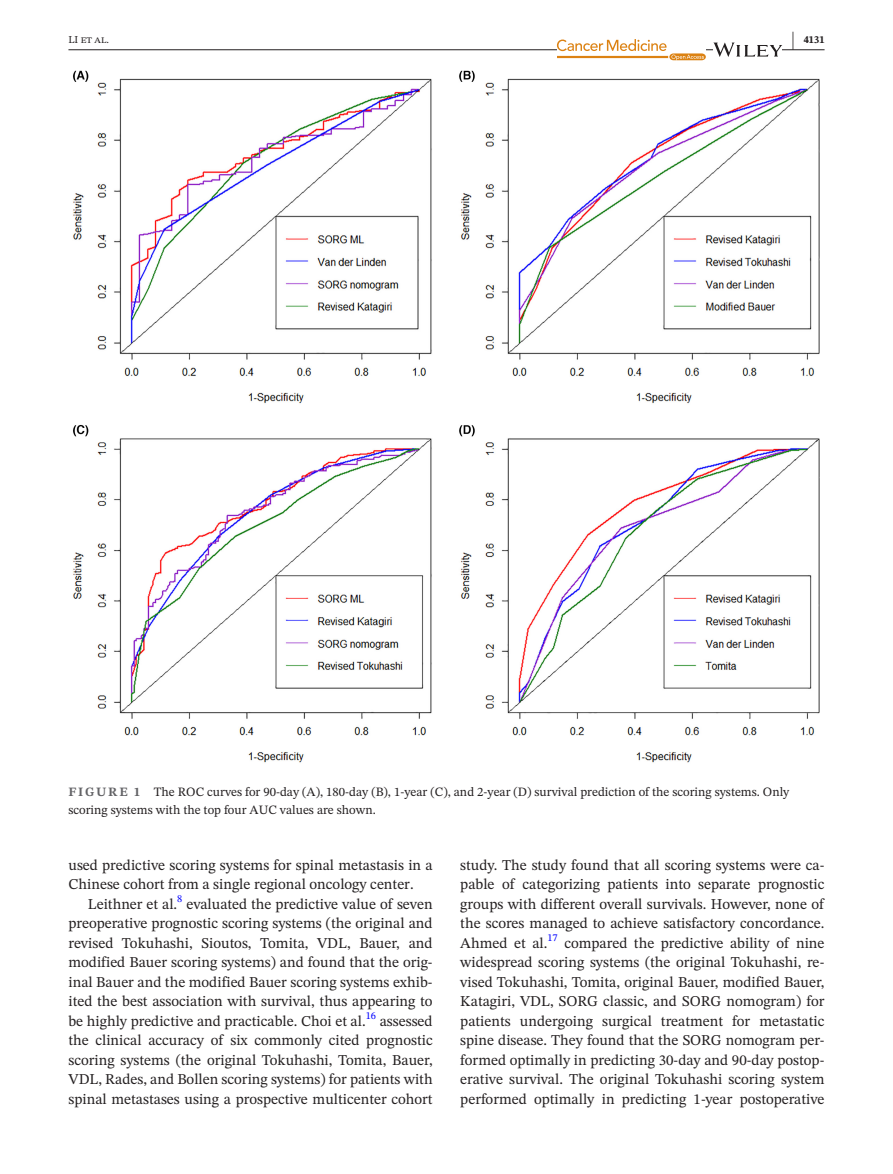
<style>
.page{position:relative;width:893px;height:1174px;background:#fff}
.page>*{position:absolute;margin:0;border:0;box-sizing:border-box;transform-origin:0 0}
.t1{font:700 21px "STIX Two Text";color:#231f20;scale:.42 1}
.t2{font:15px/19.5px "STIX Two Text";color:#231f20;text-align:justify}
.t3{font:12.75px/18px "STIX Two Text";color:#231f20}
.t4{font:10.5px "STIX Two Text";color:#231f20}
.t5{font:10.5px "STIX Two Text";color:#00f}
.t6{font:700 10.5px "STIX Two Text";color:#231f20}
.s1{font-weight:700;color:#636366}
</style>
<div class="page">
<hr style="left:68px;top:49px;width:756px;height:1px;background:#231f20">
<svg style="left:557px;top:39px;width:149px;height:21px"></svg>
<svg style="left:713px;top:43px;width:69px;height:14px"></svg>
<img style="left:73px;top:70px;width:747px;height:693px">
<h1 class="t1" style="left:792px;top:24px;width:8px">|</h1>
<p class="t4" style="left:68px;top:32px;width:42px">LI et al.</p>
<p class="t6" style="left:804px;top:32px;width:22px">4131</p>
<p class="t3" style="left:68px;top:783px;width:722px"><span class="s1">FIGURE 1</span> The ROC curves for 90-day (A), 180-day (B), 1-year (C), and 2-year (D) survival prediction of the scoring systems. Only scoring systems with the top four AUC values are shown.</p>
<p class="t2" style="left:68px;top:855px;width:366px">used predictive scoring systems for spinal metastasis in a</p>
<p class="t2" style="left:68px;top:874px;width:347px">Chinese cohort from a single regional oncology center.</p>
<p class="t2" style="left:88px;top:894px;width:91px">Leithner et al.</p>
<p class="t5" style="left:177px;top:891px;width:7px">8</p>
<p class="t2" style="left:68px;top:894px;width:366px;text-indent:118px">evaluated the predictive value of seven preoperative prognostic scoring systems (the original and revised Tokuhashi, Sioutos, Tomita, VDL, Bauer, and modified Bauer scoring systems) and found that the orig&shy;inal Bauer and the modified Bauer scoring systems exhib&shy;ited the best association with survival, thus appearing to be highly predictive and practicable. Choi et al.</p>
<p class="t5" style="left:366px;top:1008px;width:12px">16</p>
<p class="t2" style="left:68px;top:1011px;width:366px;text-indent:311px">assessed the clinical accuracy of six commonly cited prognostic scoring systems (the original Tokuhashi, Tomita, Bauer, VDL, Rades, and Bollen scoring systems) for patients with spinal metastases using a prospective multicenter cohort</p>
<p class="t2" style="left:460px;top:855px;width:366px">study. The study found that all scoring systems were ca&shy;pable of categorizing patients into separate prognostic groups with different overall survivals. However, none of the scores managed to achieve satisfactory concordance.<br>Ahmed et al.</p>
<p class="t5" style="left:547px;top:930px;width:12px">17</p>
<p class="t2" style="left:460px;top:933px;width:366px;text-indent:104px">compared the predictive ability of nine widespread scoring systems (the original Tokuhashi, re&shy;vised Tokuhashi, Tomita, original Bauer, modified Bauer, Katagiri, VDL, SORG classic, and SORG nomogram) for patients undergoing surgical treatment for metastatic spine disease. They found that the SORG nomogram per&shy;formed optimally in predicting 30-day and 90-day postop&shy;erative survival. The original Tokuhashi scoring system performed optimally in predicting 1-year postoperative</p>
</div>
